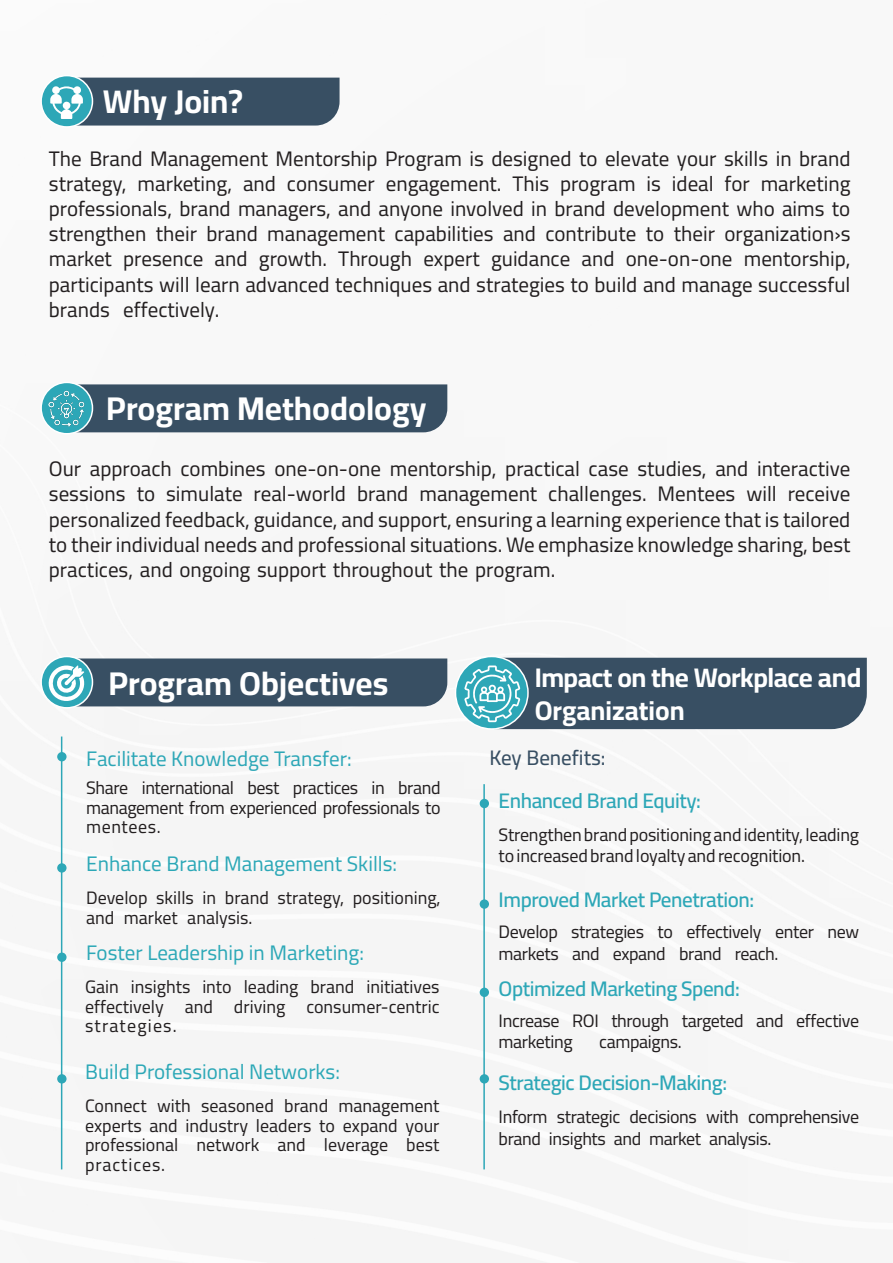
<style>
.page{position:relative;width:893px;height:1263px;background:#fff}
.page>*{position:absolute;margin:0;border:0;box-sizing:border-box;transform-origin:0 0}
.t1{font:700 33px "Cairo";color:#fff}
.t2{font:700 27px/32.4px "Cairo";letter-spacing:-.02em;color:#fff}
.t3{font:21px/25.2px "Cairo";color:#231f20;text-align:justify}
.t4{font:600 21px "Cairo";letter-spacing:-.02em;color:#2da7b7}
.t5{font:21px "Cairo";color:#2ca8b7}
.t6{font:21px "Cairo";color:#2da7b7}
.t7{font:500 21px "Cairo";color:#384f63}
.t8{font:18px/19.5px "Cairo";letter-spacing:-.02em;color:#231f20}
.t9{font:18px/19.5px "Cairo";color:#231f20}
</style>
<div class="page">
<div style="left:78px;top:384px;width:369px;height:48px;background:#384f63"></div>
<svg style="left:41px;top:76px;width:51px;height:51px"></svg>
<div style="left:40px;top:75px;width:53px;height:53px;border:2px solid #fff;border-radius:50%"></div>
<svg style="left:41px;top:382px;width:51px;height:52px"></svg>
<div style="left:40px;top:382px;width:53px;height:52px;border:2px solid #fff;border-radius:50%"></div>
<svg style="left:41px;top:656px;width:51px;height:52px"></svg>
<div style="left:40px;top:656px;width:53px;height:52px;border:2px solid #fff;border-radius:50%"></div>
<svg style="left:455px;top:656px;width:73px;height:73px"></svg>
<svg style="left:50px;top:78px;width:290px;height:48px;background:#436274"></svg>
<img style="left:49px;top:390px;width:35px;height:36px">
<svg style="left:47px;top:658px;width:400px;height:48px;background:#425e71"></svg>
<svg style="left:464px;top:658px;width:403px;height:71px;background:#406073"></svg>
<hr style="left:61px;top:736px;width:1px;height:433px;background:#2da7b7">
<hr style="left:483px;top:784px;width:2px;height:385px;background:#2da7b7">
<div style="left:57px;top:752px;width:10px;height:9px;background:#2da7b7;border-radius:50%"></div>
<div style="left:480px;top:799px;width:9px;height:9px;background:#2da7b7;border-radius:50%"></div>
<svg style="left:57px;top:863px;width:10px;height:10px"></svg>
<div style="left:480px;top:899px;width:9px;height:10px;background:#2da7b7;border-radius:50%"></div>
<div style="left:57px;top:952px;width:10px;height:10px;background:#2da7b7;border-radius:50%"></div>
<div style="left:480px;top:988px;width:9px;height:9px;background:#2da7b7;border-radius:50%"></div>
<div style="left:57px;top:1074px;width:10px;height:9px;background:#2da7b7;border-radius:50%"></div>
<div style="left:480px;top:1074px;width:9px;height:9px;background:#2da7b7;border-radius:50%"></div>
<p class="t1" style="left:103px;top:77px;width:142px">Why Join?</p>
<p class="t3" style="left:49px;top:146px;width:803px">The Brand Management Mentorship Program is designed to elevate your skills in brand strategy, marketing, and consumer engagement. This program is ideal for marketing professionals, brand managers, and anyone involved in brand development who aims to strengthen their brand management capabilities and contribute to their organization›s market presence and growth. Through expert guidance and one-on-one mentorship, participants will learn advanced techniques and strategies to build and manage successful brands effectively.</p>
<p class="t1" style="left:106px;top:384px;width:322px">Program Methodology</p>
<p class="t3" style="left:49px;top:457px;width:803px">Our approach combines one-on-one mentorship, practical case studies, and interactive sessions to simulate real-world brand management challenges. Mentees will receive personalized feedback, guidance, and support, ensuring a learning experience that is tailored to their individual needs and professional situations. We emphasize knowledge sharing, best practices, and ongoing support throughout the program.</p>
<p class="t1" style="left:108px;top:659px;width:282px">Program Objectives</p>
<p class="t6" style="left:86px;top:743px;width:267px">Facilitate Knowledge Transfer:</p>
<p class="t8" style="left:86px;top:779px;width:356px;text-align:justify">Share international best practices in brand management from experienced professionals to mentees.</p>
<p class="t5" style="left:86px;top:848px;width:312px">Enhance Brand Management Skills:</p>
<p class="t9" style="left:86px;top:888px;width:356px">Develop skills in brand strategy, positioning, and market analysis.</p>
<p class="t5" style="left:86px;top:937px;width:279px">Foster Leadership in Marketing:</p>
<p class="t8" style="left:85px;top:977px;width:356px;text-align:justify">Gain insights into leading brand initiatives effectively and driving consumer-centric strategies.</p>
<p class="t5" style="left:85px;top:1056px;width:256px">Build Professional Networks:</p>
<p class="t8" style="left:85px;top:1096px;width:356px;text-align:justify">Connect with seasoned brand management experts and industry leaders to expand your professional network and leverage best practices.</p>
<p class="t2" style="left:535px;top:662px;width:328px">Impact on the Workplace and<br>Organization</p>
<p class="t7" style="left:489px;top:743px;width:118px">Key Benefits:</p>
<p class="t4" style="left:499px;top:785px;width:204px">Enhanced Brand Equity:</p>
<p class="t8" style="left:499px;top:824px;width:362px;line-height:21.6px">Strengthen brand positioning and identity, leading to increased brand loyalty and recognition.</p>
<p class="t4" style="left:499px;top:884px;width:257px">Improved Market Penetration:</p>
<p class="t8" style="left:499px;top:922px;width:362px;line-height:21.6px">Develop strategies to effectively enter new markets and expand brand reach.</p>
<p class="t4" style="left:499px;top:973px;width:243px">Optimized Marketing Spend:</p>
<p class="t8" style="left:499px;top:1010px;width:362px;line-height:21.6px">Increase ROI through targeted and effective marketing</p>
<p class="t8" style="left:599px;top:1032px;width:84px">campaigns.</p>
<p class="t4" style="left:499px;top:1067px;width:230px">Strategic Decision-Making:</p>
<p class="t8" style="left:499px;top:1107px;width:362px;line-height:21.6px">Inform strategic decisions with comprehensive brand insights and market analysis.</p>
</div>
